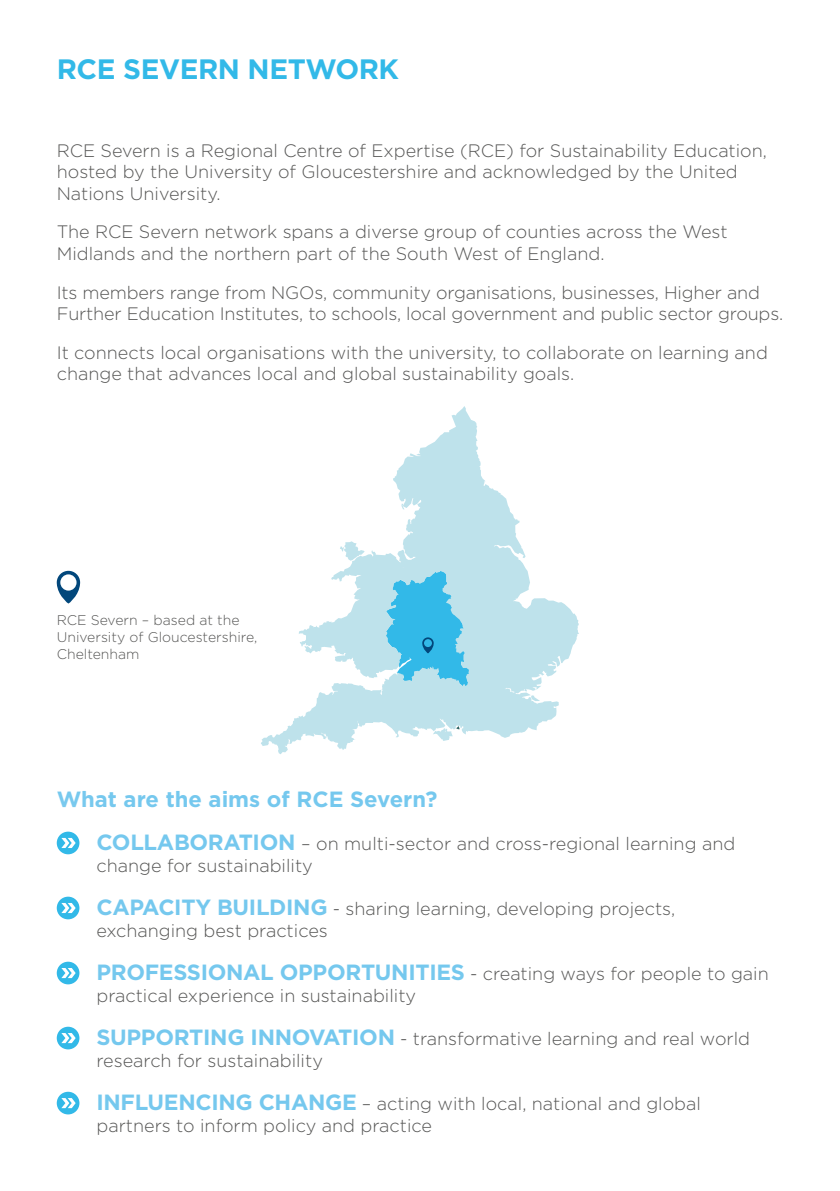
<style>
.page{position:relative;width:840px;height:1191px;background:#fff}
.page>*{position:absolute;margin:0;border:0;box-sizing:border-box;transform-origin:0 0}
.t1{font:700 28px "Gotham";letter-spacing:-.015em;color:#32b9e8}
.t2{font:700 22px "Gotham";color:#75c8ee}
.t3{font:300 18px/21.6px "Gotham";color:#575756}
.t4{font:300 14px/16.8px "Gotham";color:#575756}
.s1{font-weight:700;font-size:22px;color:#75c8ee}
</style>
<div class="page">
<svg style="left:57px;top:831px;width:22px;height:23px"></svg>
<svg style="left:61px;top:838px;width:15px;height:5px"></svg>
<div style="left:3px;top:843px;width:130px;height:130px;background:#fff"></div>
<div style="left:57px;top:896px;width:22px;height:23px;background:#32b9e8;border-radius:50%"></div>
<svg style="left:61px;top:903px;width:15px;height:5px"></svg>
<div style="left:3px;top:908px;width:130px;height:130px;background:#fff"></div>
<div style="left:57px;top:961px;width:22px;height:23px;background:#32b9e8;border-radius:50%"></div>
<svg style="left:61px;top:968px;width:15px;height:5px"></svg>
<div style="left:3px;top:973px;width:130px;height:130px;background:#fff"></div>
<div style="left:57px;top:1026px;width:22px;height:23px;background:#32b9e8;border-radius:50%"></div>
<svg style="left:61px;top:1033px;width:15px;height:5px"></svg>
<div style="left:3px;top:1038px;width:130px;height:130px;background:#fff"></div>
<div style="left:57px;top:1091px;width:22px;height:23px;background:#32b9e8;border-radius:50%"></div>
<svg style="left:61px;top:1098px;width:15px;height:10px"></svg>
<svg style="left:261px;top:406px;width:318px;height:348px"></svg>
<svg style="left:340px;top:541px;width:24px;height:19px"></svg>
<svg style="left:385px;top:570px;width:84px;height:117px;background:#68c8e8"></svg>
<svg style="left:57px;top:571px;width:23px;height:32px"></svg>
<h1 class="t1" style="left:57px;top:51px;width:343px">RCE SEVERN NETWORK</h1>
<p class="t3" style="left:57px;top:139px;width:711px">RCE Severn is a Regional Centre of Expertise (RCE) for Sustainability Education, hosted by the University of Gloucestershire and acknowledged by the United<br>Nations University.</p>
<p class="t3" style="left:57px;top:221px;width:672px">The RCE Severn network spans a diverse group of counties across the West<br>Midlands and the northern part of the South West of England.</p>
<p class="t3" style="left:57px;top:281px;width:727px">Its members range from NGOs, community organisations, businesses, Higher and<br>Further Education Institutes, to schools, local government and public sector groups.</p>
<p class="t3" style="left:57px;top:341px;width:712px">It connects local organisations with the university, to collaborate on learning and change that advances local and global sustainability goals.</p>
<p class="t4" style="left:57px;top:611px;width:202px">RCE Severn – based at the<br>University of Gloucestershire,<br>Cheltenham</p>
<p class="t2" style="left:57px;top:784px;width:382px">WHAT ARE THE AIMS OF RCE SEVERN?</p>
<p class="t3" style="left:96px;top:832px;width:640px"><span class="s1">COLLABORATION</span> – on multi-sector and cross-regional learning and change for sustainability</p>
<p class="t3" style="left:96px;top:897px;width:580px"><span class="s1">CAPACITY BUILDING</span> - sharing learning, developing projects, exchanging best practices</p>
<p class="t2" style="left:96px;top:958px;width:77px">PROFESS</p>
<p class="t3" style="left:96px;top:962px;width:673px;text-indent:104px"><span class="s1">IONAL OPPORTUNITIES</span> - creating ways for people to gain practical experience in sustainability</p>
<p class="t3" style="left:96px;top:1027px;width:654px"><span class="s1">SUPPORTING INNOVATION</span> - transformative learning and real world research for sustainability</p>
<p class="t3" style="left:96px;top:1092px;width:605px"><span class="s1">INFLUENCING CHANGE</span> – acting with local, national and global partners to inform policy and practice</p>
</div>
